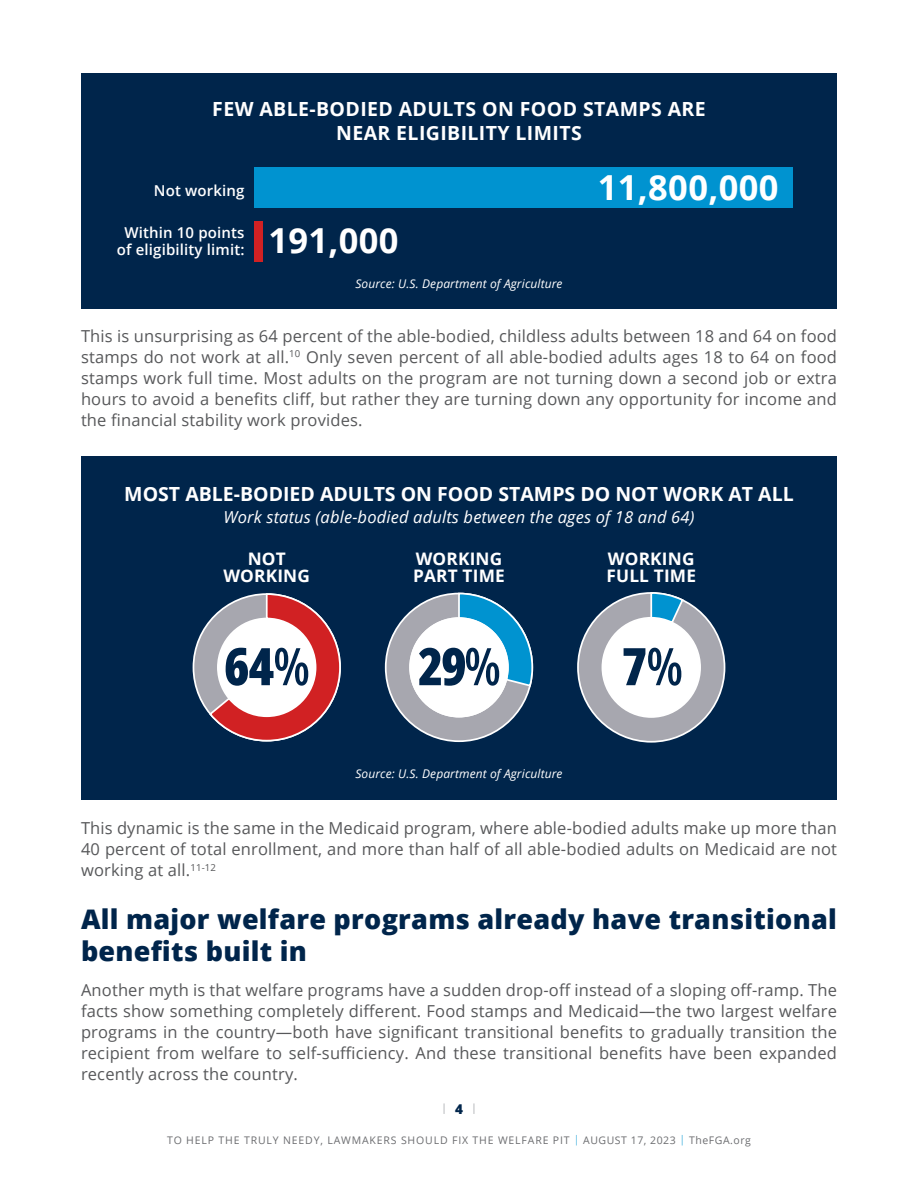
<style>
.page{position:relative;width:918px;height:1188px;background:#fff}
.page>*{position:absolute;margin:0;border:0;box-sizing:border-box;transform-origin:0 0}
.Table_Text{font:800 51.75px "Open Sans Condensed";color:#00254b}
.Table_Text-2{font:700 34.5px "Open Sans";letter-spacing:.01em;color:#fff}
.Section_Header{font:800 27px/32.4px "Open Sans";letter-spacing:.01em;color:#00254b}
.Inline_Graphic{font:700 19.5px/24px "Open Sans";letter-spacing:.02em;color:#fff;text-align:center}
.Inline_Graphic-2{font:700 19.5px "Open Sans";color:#fff}
.Table_Text-3{font:700 17.25px/16.2px "Open Sans";letter-spacing:.01em;color:#fff}
.Body_Text{font:16.5px/21px "Open Sans";letter-spacing:.01em;color:#57585a;text-align:justify}
.Inline_graphic_subhead{font:italic 16.5px "Open Sans";letter-spacing:.01em;color:#fff}
.Table_Text-4{font:600 15px/16.5px "Open Sans";letter-spacing:.01em;color:#fff;text-align:center}
.t1{font:800 13.5px "Open Sans";color:#00254b}
.Source{font:italic 12px "Open Sans";letter-spacing:.01em;color:#fff}
.t2{font:10.5px "Open Sans";letter-spacing:.08em;color:#6c6d70}
.s1{font-weight:600}
.s2{color:#4db4de}
</style>
<div class="page">
<svg style="left:443px;top:1103px;width:2px;height:11px"></svg>
<svg style="left:473px;top:1103px;width:2px;height:11px"></svg>
<div style="left:81px;top:74px;width:756px;height:235px;background:#00254b"></div>
<div style="left:255px;top:167px;width:538px;height:41px;background:#0093d0"></div>
<div style="left:255px;top:221px;width:8px;height:40px;background:#d12123"></div>
<div style="left:81px;top:456px;width:756px;height:344px;background:#00254b"></div>
<svg style="left:192px;top:593px;width:149px;height:149px"></svg>
<svg style="left:384px;top:592px;width:150px;height:151px"></svg>
<svg style="left:577px;top:592px;width:149px;height:151px"></svg>
<p class="Inline_Graphic" style="left:212px;top:96px;width:495px">FEW ABLE-BODIED ADULTS ON FOOD STAMPS ARE<br>NEAR ELIGIBILITY LIMITS</p>
<p class="Table_Text-4" style="left:154px;top:182px;width:92px">Not working</p>
<p class="Table_Text-2" style="left:598px;top:163px;width:182px">11,800,000</p>
<p class="Table_Text-4" style="left:117px;top:224px;width:129px">Within 10 points of eligibility limit:</p>
<p class="Table_Text-2" style="left:268px;top:216px;width:132px">191,000</p>
<p class="Source" style="left:355px;top:275px;width:209px">Source: U.S. Department of Agriculture</p>
<p class="Body_Text" style="left:81px;top:325px;width:758px">This is unsurprising as 64 percent of the able-bodied, childless adults between 18 and 64 on food stamps do not work at all.<sup>10</sup> Only seven percent of all able-bodied adults ages 18 to 64 on food stamps work full time. Most adults on the program are not turning down a second job or extra hours to avoid a benefits cliff, but rather they are turning down any opportunity for income and the financial stability work provides.</p>
<p class="Inline_Graphic-2" style="left:124px;top:480px;width:671px">MOST ABLE-BODIED ADULTS ON FOOD STAMPS DO NOT WORK AT ALL</p>
<p class="Inline_graphic_subhead" style="left:224px;top:506px;width:472px">Work status (able-bodied adults between the ages of 18 and 64)</p>
<p class="Table_Text-3" style="left:223px;top:550px;width:88px;text-align:center">NOT<br>WORKING</p>
<p class="Table_Text" style="left:224px;top:631px;width:88px">64<span class="s1">%</span></p>
<p class="Table_Text-3" style="left:413px;top:550px;width:93px">WORKING<br>PART TIME</p>
<p class="Table_Text-3" style="left:606px;top:550px;width:91px">WORKING<br>FULL TIME</p>
<p class="Table_Text" style="left:418px;top:631px;width:85px">29<span class="s1">%</span></p>
<p class="Table_Text" style="left:622px;top:631px;width:63px">7<span class="s1">%</span></p>
<p class="Source" style="left:355px;top:766px;width:209px">Source: U.S. Department of Agriculture</p>
<p class="Body_Text" style="left:81px;top:817px;width:758px">This dynamic is the same in the Medicaid program, where able-bodied adults make up more than 40 percent of total enrollment, and more than half of all able-bodied adults on Medicaid are not working at all.<sup>11-12</sup></p>
<p class="Section_Header" style="left:81px;top:901px;width:757px">All major welfare programs already have transitional benefits built in</p>
<p class="Body_Text" style="left:81px;top:979px;width:758px">Another myth is that welfare programs have a sudden drop-off instead of a sloping off-ramp. The facts show something completely different. Food stamps and Medicaid—the two largest welfare programs in the country—both have significant transitional benefits to gradually transition the recipient from welfare to self-sufficiency. And these transitional benefits have been expanded recently across the country.</p>
<p class="t1" style="left:455px;top:1099px;width:9px">4</p>
<p class="t2" style="left:167px;top:1133px;width:585px">TO HELP THE TRULY NEEDY, LAWMAKERS SHOULD FIX THE WELFARE PIT <span class="s2">|</span> AUGUST 17, 2023 <span class="s2">|</span> TheFGA.org</p>
</div>
